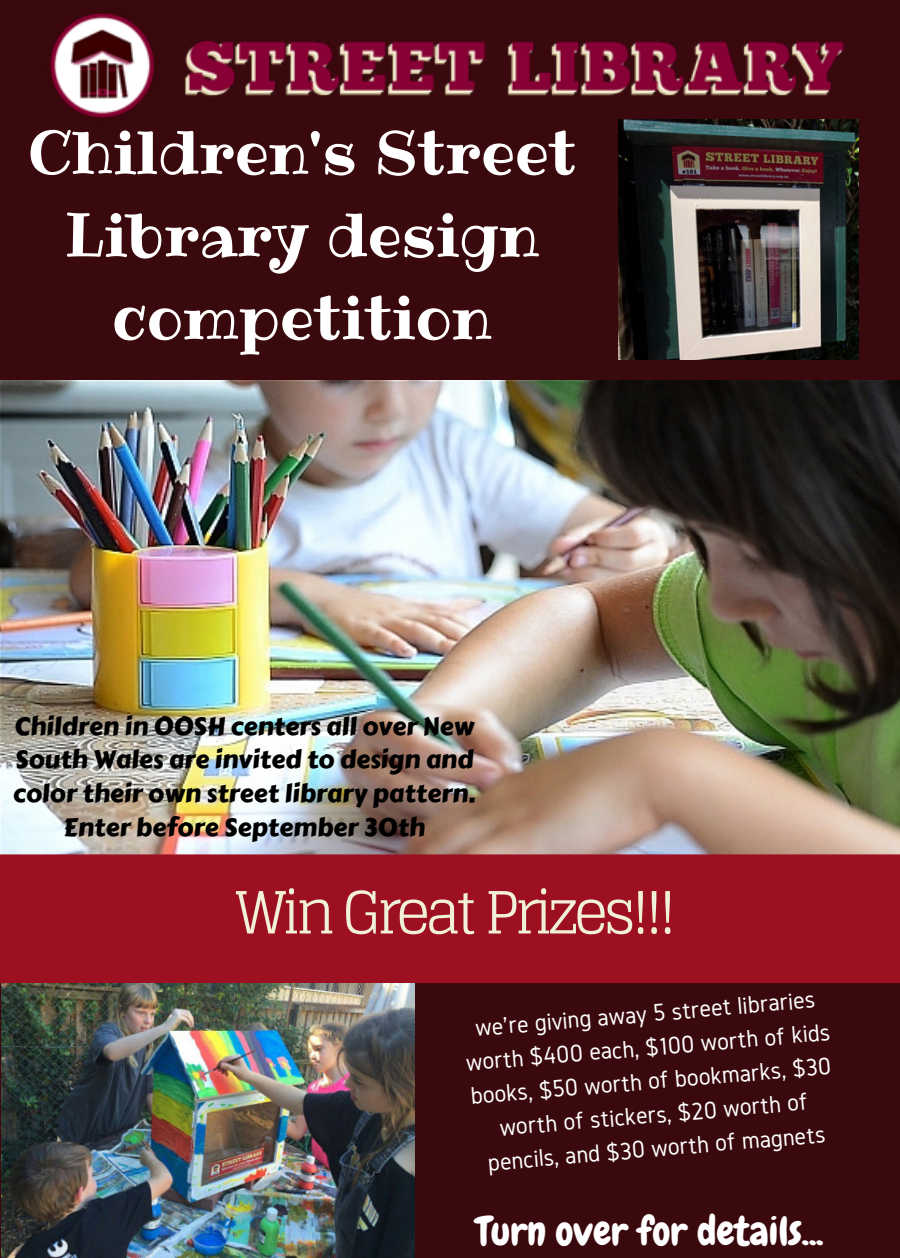
<style>
.page{position:relative;width:900px;height:1258px;background:#39090d}
.page>*{position:absolute;margin:0;border:0;box-sizing:border-box;transform-origin:0 0}
.t1{font:60.5px/82.5px "Ribeye";color:#fff;text-align:center}
.t2{font:58px "Glegoo";letter-spacing:-.085em;color:#f1f1d9}
.t3{font:40.25px "Chewy";color:#fff}
.t4{font:25.25px/33.8px "Gidole";color:#fff;text-align:center}
.t5{font:25.25px/33.8px "Carter One";color:#000;text-align:center}
</style>
<div class="page">
<img style="left:50px;top:13px;width:795px;height:119px">
<img style="left:0;top:380px;width:900px;height:474px">
<img style="left:2px;top:982px;width:412px;height:276px">
<div style="left:0;top:854px;width:900px;height:128px;background:#9d1021"></div>
<img style="left:619px;top:119px;width:240px;height:240px">
<h1 class="t1" style="left:28px;top:111px;width:550px">Children's Street<br>Library design competition</h1>
<p class="t5" style="left:13px;top:709px;width:464px">Children in OOSH centers all over New South Wales are invited to design and color their own street library pattern.<br>Enter before September 30th</p>
<h2 class="t2" style="left:235px;top:876px;width:443px">Win Great Prizes!!!</h2>
<p class="t4" style="left:462px;top:1012px;width:367px;rotate:-5deg">we're giving away 5 street libraries worth $400 each, $100 worth of kids books, $50 worth of bookmarks, $30 worth of stickers, $20 worth of pencils, and $30 worth of magnets</p>
<h3 class="t3" style="left:476px;top:1205px;width:349px">Turn over for details...</h3>
</div>
